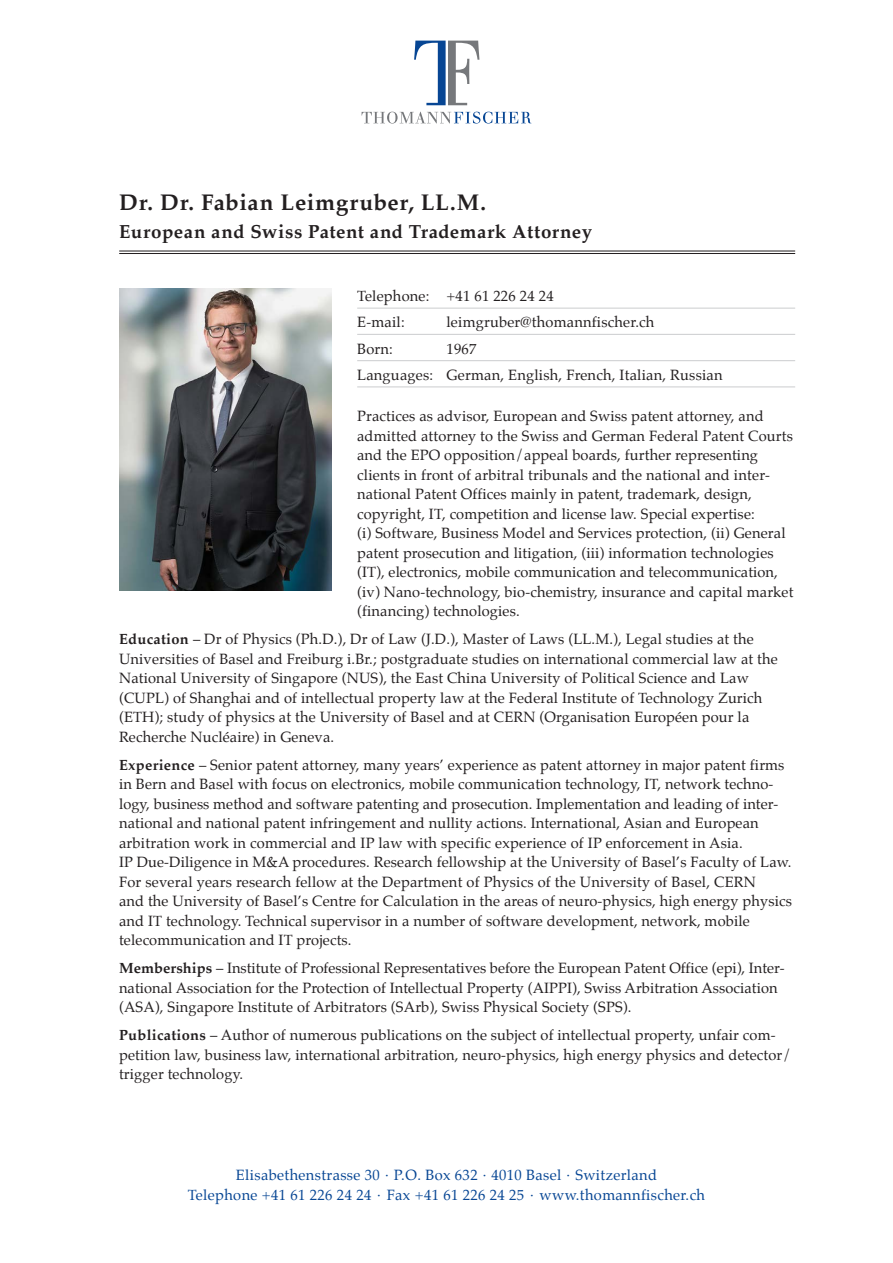
<style>
.page{position:relative;width:893px;height:1263px;background:#fff}
.page>*{position:absolute;margin:0;border:0;box-sizing:border-box;transform-origin:0 0}
.t1{font:700 22.5px "Palatino";letter-spacing:.03em;color:#231f20}
.t2{font:700 18.75px "Palatino";letter-spacing:.025em;color:#231f20}
.t3{font:14.7px/19.5px "Palatino";letter-spacing:.01em;color:#231f20}
.t4{font:14.7px/19.5px "Palatino";letter-spacing:.025em;color:#074694;text-align:center}
.s1{font-weight:700}
</style>
<div class="page">
<svg style="left:362px;top:112px;width:169px;height:12px"></svg>
<svg style="left:414px;top:41px;width:65px;height:64px"></svg>
<img style="left:119px;top:289px;width:213px;height:301px">
<hr style="left:357px;top:308px;width:438px;height:1px;background:#d1d2d4">
<hr style="left:357px;top:334px;width:438px;height:1px;background:#d1d2d4">
<hr style="left:357px;top:360px;width:438px;height:1px;background:#d1d2d4">
<hr style="left:357px;top:386px;width:438px;height:1px;background:#d1d2d4">
<hr style="left:119px;top:251px;width:676px;height:1px;background:#231f20">
<hr style="left:119px;top:253px;width:676px;height:1px;background:#231f20">
<h1 class="t1" style="left:119px;top:183px;width:368px">Dr. Dr. Fabian Leimgruber, LL.M.</h1>
<p class="t2" style="left:119px;top:216px;width:474px">European and Swiss Patent and Trademark Attorney</p>
<p class="t3" style="left:357px;top:283px;width:198px;line-height:26.2px">Telephone: +41 61 226 24 24<br>E-mail:</p>
<p class="t3" style="left:446px;top:313px;width:209px">leimgruber@thomannfischer.ch</p>
<p class="t3" style="left:357px;top:335px;width:367px;line-height:26.2px;text-indent:89px">1967<br>Languages: German, English, French, Italian, Russian</p>
<p class="t3" style="left:357px;top:406px;width:438px">Practices as advisor, European and Swiss patent attorney, and admitted attorney to the Swiss and German Federal Patent Courts and the EPO opposition/appeal boards, further representing clients in front of arbitral tribunals and the national and inter&shy;national Patent Offices mainly in patent, trademark, design, copyright, IT, competition and license law. Special expertise:<br>(i) Software, Business Model and Services protection, (ii) General patent prosecution and litigation, (iii) information technologies (IT), electronics, mobile communication and telecommunication, (iv) Nano-technology, bio-chemistry, insurance and capital market (financing) technologies.</p>
<p class="t3" style="left:119px;top:629px;width:660px"><span class="s1">Education</span> – Dr of Physics (Ph.D.), Dr of Law (J.D.), Master of Laws (LL.M.), Legal studies at the Universities of Basel and Freiburg i.Br.; postgraduate studies on international commercial law at the National University of Singapore (NUS), the East China University of Political Science and Law (CUPL) of Shanghai and of intellectual property law at the Federal Institute of Technology Zurich (ETH); study of physics at the University of Basel and at CERN (Organisation Européen pour la Recherche Nucléaire) in Geneva.</p>
<p class="t3" style="left:119px;top:755px;width:674px"><span class="s1">Experience</span> – Senior patent attorney, many years’ experience as patent attorney in major patent firms in Bern and Basel with focus on electronics, mobile communication technology, IT, network techno&shy;logy, business method and software patenting and prosecution. Implementation and leading of inter&shy;national and national patent infringement and nullity actions. International, Asian and European arbitration work in commercial and IP law with specific experience of IP enforcement in Asia.<br>IP Due-Diligence in M&amp;A procedures. Research fellowship at the University of Basel’s Faculty of Law.<br>For several years research fellow at the Department of Physics of the University of Basel, CERN<br>and the University of Basel’s Centre for Calculation in the areas of neuro-physics, high energy physics and IT technology. Technical supervisor in a number of software development, network, mobile telecommunication and IT projects.</p>
<p class="t3" style="left:119px;top:958px;width:667px"><span class="s1">Memberships</span> – Institute of Professional Representatives before the European Patent Office (epi), Inter&shy;national Association for the Protection of Intellectual Property (AIPPI), Swiss Arbitration Association (ASA), Singapore Institute of Arbitrators (SArb), Swiss Physical Society (SPS).</p>
<p class="t3" style="left:119px;top:1025px;width:674px"><span class="s1">Publications</span> – Author of numerous publications on the subject of intellectual property, unfair com&shy;petition law, business law, international arbitration, neuro-physics, high energy physics and detector/ trigger technology.</p>
<p class="t3" style="left:357px;top:339px;width:37px">Born:</p>
<p class="t4" style="left:188px;top:1165px;width:519px">Elisabethenstrasse 30 · P.O. Box 632 · 4010 Basel · Switzerland<br>Telephone +41 61 226 24 24 · Fax +41 61 226 24 25 · www.thomannfischer.ch</p>
</div>
